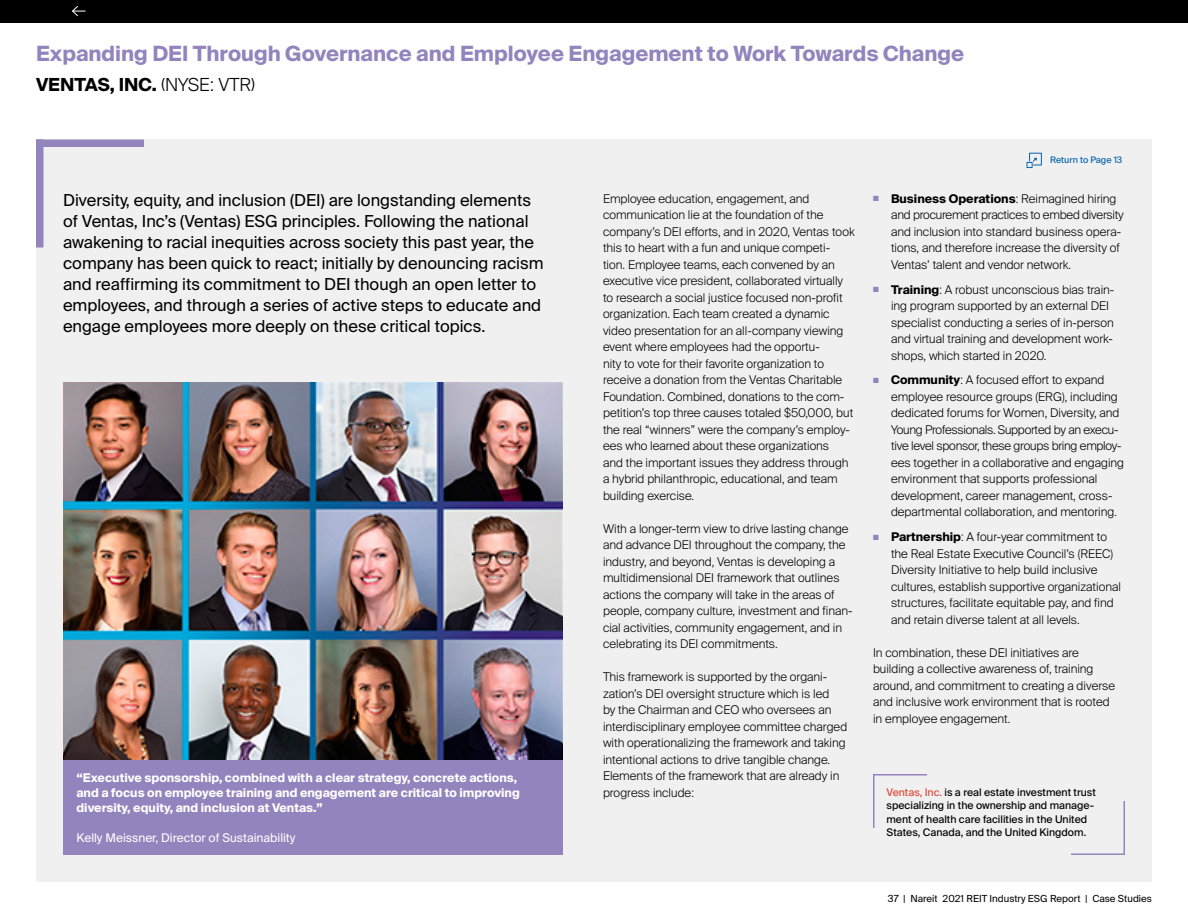
<style>
.page{position:relative;width:1188px;height:918px;background:#fff}
.page>*{position:absolute;margin:0;border:0;box-sizing:border-box;transform-origin:0 0}
._21ESG-CS_Title{font:700 21px "Suisse Intl";color:#9484be}
._21ESG-CS_Subtitle{font:700 18px "Suisse Intl";color:#000}
._21ESG-CS_Intro{font:16.5px/21px "Suisse Intl";color:#000}
._21ESG-CS_Text{font:300 12px/16.5px "Suisse Intl";color:#000}
._21ESG-CS_Text_w_Bul{font:300 12px/16.5px "Suisse Intl";color:#000}
._21ESG-CS_Pull_Quote{font:700 12px/15px "Suisse Intl";color:#fff}
._21ESG-CS_Pull_Quote-2{font:12px "Suisse Intl";color:#fff}
._21ESG-CS_About_Comp{font:10.5px/13.5px "Suisse Intl";color:#000}
.t1{font:9.75px "Suisse Intl";color:#000}
.t2{font:9px "Suisse Intl";color:#0562af}
.s1{font-weight:300}
.s2{color:#9484be}
.s3{font-weight:700}
.s4{color:#dc4a38}
</style>
<div class="page">
<div style="left:0;top:0;width:1188px;height:22px;background:#000"></div>
<div style="left:36px;top:140px;width:1116px;height:742px;background:#f1f0f0"></div>
<svg style="left:72px;top:6px;width:14px;height:11px"></svg>
<svg style="left:1027px;top:153px;width:15px;height:15px"></svg>
<img style="left:63px;top:382px;width:499px;height:378px">
<div style="left:63px;top:760px;width:499px;height:95px;background:#9484be"></div>
<div style="left:36px;top:140px;width:108px;height:7px;background:#9484be"></div>
<div style="left:36px;top:140px;width:8px;height:108px;background:#9484be"></div>
<hr style="left:873px;top:774px;width:54px;height:2px;background:#9484be">
<hr style="left:873px;top:774px;width:1px;height:54px;background:#9484be">
<hr style="left:1124px;top:801px;width:1px;height:54px;background:#9484be">
<hr style="left:1071px;top:854px;width:54px;height:1px;background:#9484be">
<p class="_21ESG-CS_Title" style="left:36px;top:42px;width:930px">Expanding DEI Through Governance and Employee Engagement to Work Towards Change</p>
<p class="_21ESG-CS_Subtitle" style="left:36px;top:74px;width:221px">VENTAS, INC. <span class="s1">(NYSE: VTR)</span></p>
<p class="t2" style="left:1050px;top:155px;width:74px">Return to Page 13</p>
<p class="_21ESG-CS_Intro" style="left:63px;top:190px;width:482px">Diversity, equity, and inclusion (DEI) are longstanding elements of Ventas, Inc’s (Ventas) ESG principles. Following the national awakening to racial inequities across society this past year, the company has been quick to react; initially by denouncing racism and reaffirming its commitment to DEI though an open letter to employees, and through a series of active steps to educate and engage employees more deeply on these critical topics.</p>
<p class="_21ESG-CS_Pull_Quote" style="left:76px;top:770px;width:445px">“Executive sponsorship, combined with a clear strategy, concrete actions, and a focus on employee training and engagement are critical to improving diversity, equity, and inclusion at Ventas.”</p>
<p class="_21ESG-CS_Pull_Quote-2" style="left:76px;top:830px;width:220px">Kelly Meissner, Director of Sustainability</p>
<p class="_21ESG-CS_Text" style="left:603px;top:190px;width:253px">Employee education, engagement, and communication lie at the foundation of the company’s DEI efforts, and in 2020, Ventas took this to heart with a fun and unique competi&shy;tion. Employee teams, each convened by an executive vice president, collaborated virtually to research a social justice focused non-profit organization. Each team created a dynamic video presentation for an all-company viewing event where employees had the opportu-<br>nity to vote for their favorite organization to receive a donation from the Ventas Charitable Foundation. Combined, donations to the com&shy;petition’s top three causes totaled $50,000, but the real “winners” were the company’s employ&shy;ees who learned about these organizations<br>and the important issues they address through a hybrid philanthropic, educational, and team building exercise.</p>
<p class="_21ESG-CS_Text" style="left:603px;top:520px;width:251px">With a longer-term view to drive lasting change and advance DEI throughout the company, the industry, and beyond, Ventas is developing a multidimensional DEI framework that outlines actions the company will take in the areas of people, company culture, investment and finan&shy;cial activities, community engagement, and in celebrating its DEI commitments.</p>
<p class="_21ESG-CS_Text" style="left:603px;top:669px;width:246px">This framework is supported by the organi&shy;zation’s DEI oversight structure which is led<br>by the Chairman and CEO who oversees an interdisciplinary employee committee charged with operationalizing the framework and taking intentional actions to drive tangible change.<br>Elements of the framework that are already in progress include:</p>
<p class="_21ESG-CS_Text_w_Bul" style="left:891px;top:190px;width:234px;text-indent:-18px"><span class="s2">■</span> <span class="s3">Business Operations</span>: Reimagined hiring and procurement practices to embed diversity and inclusion into standard business opera&shy;tions, and therefore increase the diversity of Ventas’ talent and vendor network.</p>
<p class="_21ESG-CS_Text_w_Bul" style="left:891px;top:281px;width:225px;text-indent:-18px"><span class="s2">■</span> <span class="s3">Training</span>: A robust unconscious bias train&shy;ing program supported by an external DEI specialist conducting a series of in-person and virtual training and development work&shy;shops, which started in 2020.</p>
<p class="_21ESG-CS_Text_w_Bul" style="left:891px;top:372px;width:235px;text-indent:-18px"><span class="s2">■</span> <span class="s3">Community</span>: A focused effort to expand employee resource groups (ERG), including dedicated forums for Women, Diversity, and Young Professionals. Supported by an execu&shy;tive level sponsor, these groups bring employ&shy;ees together in a collaborative and engaging environment that supports professional development, career management, cross&shy;departmental collaboration, and mentoring.</p>
<p class="_21ESG-CS_Text_w_Bul" style="left:891px;top:529px;width:231px;text-indent:-18px"><span class="s2">■</span> <span class="s3">Partnership</span>: A four-year commitment to the Real Estate Executive Council’s (REEC)<br>Diversity Initiative to help build inclusive cultures, establish supportive organizational structures, facilitate equitable pay, and find and retain diverse talent at all levels.</p>
<p class="_21ESG-CS_Text" style="left:873px;top:644px;width:244px">In combination, these DEI initiatives are building a collective awareness of, training around, and commitment to creating a diverse and inclusive work environment that is rooted in employee engagement.</p>
<p class="_21ESG-CS_About_Comp" style="left:886px;top:785px;width:211px"><span class="s4">Ventas, Inc.</span> is a real estate investment trust specializing in the ownership and manage&shy;ment of health care facilities in the United States, Canada, and the United Kingdom.</p>
<p class="t1" style="left:888px;top:892px;width:266px">37 | Nareit 2021 REIT Industry ESG Report | Case Studies</p>
</div>
